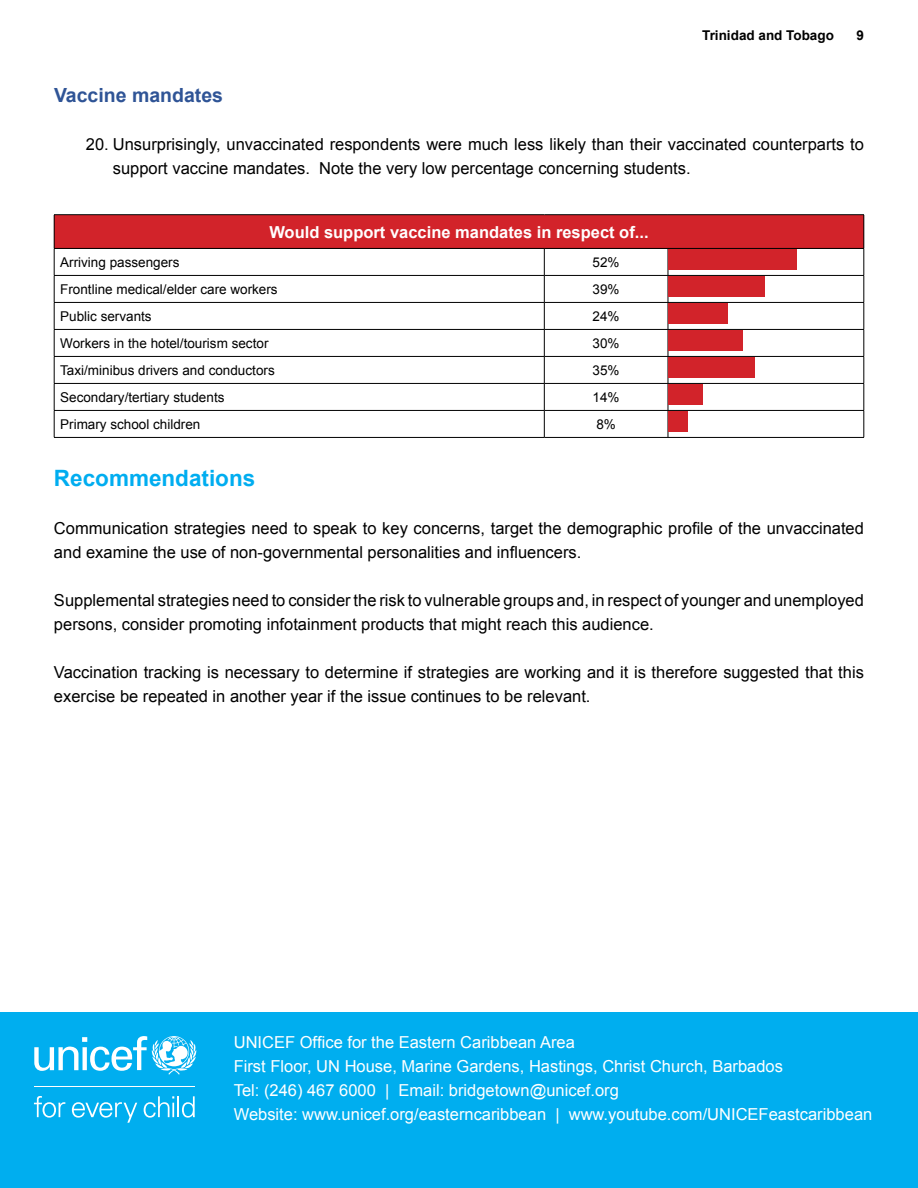
<style>
.page{position:relative;width:918px;height:1188px;background:#fff}
.page>*{position:absolute;margin:0;border:0;box-sizing:border-box;transform-origin:0 0}
.t1{font:700 22.5px "Arial";color:#00adf0}
.t2{font:700 19.5px "Arial";color:#2f5496}
.t3{font:16.5px/24px "Arial";color:#000}
.t4{font:16.5px/24px "Arial";color:#fff}
.t5{font:700 16.5px "Arial";color:#fff}
.t6{font:13.5px "Arial";color:#000}
.t7{font:700 13.5px "Arial";color:#000}
</style>
<div class="page">
<div style="left:54px;top:215px;width:810px;height:33px;background:#d2232a"></div>
<hr style="left:54px;top:214px;width:490px;height:1px;background:#000">
<hr style="left:54px;top:215px;width:1px;height:33px;background:#000">
<hr style="left:544px;top:214px;width:124px;height:1px;background:#000">
<hr style="left:668px;top:214px;width:196px;height:1px;background:#000">
<hr style="left:864px;top:215px;width:1px;height:33px;background:#000">
<hr style="left:54px;top:248px;width:490px;height:1px;background:#000">
<hr style="left:544px;top:248px;width:124px;height:1px;background:#000">
<hr style="left:668px;top:248px;width:196px;height:1px;background:#000">
<hr style="left:54px;top:275px;width:490px;height:1px;background:#000">
<hr style="left:544px;top:275px;width:124px;height:1px;background:#000">
<hr style="left:668px;top:275px;width:196px;height:1px;background:#000">
<hr style="left:54px;top:302px;width:490px;height:1px;background:#000">
<hr style="left:544px;top:302px;width:124px;height:1px;background:#000">
<hr style="left:668px;top:302px;width:196px;height:1px;background:#000">
<hr style="left:54px;top:329px;width:490px;height:1px;background:#000">
<hr style="left:544px;top:329px;width:124px;height:1px;background:#000">
<hr style="left:668px;top:329px;width:196px;height:1px;background:#000">
<hr style="left:54px;top:356px;width:490px;height:1px;background:#000">
<hr style="left:544px;top:356px;width:124px;height:1px;background:#000">
<hr style="left:668px;top:356px;width:196px;height:1px;background:#000">
<hr style="left:54px;top:383px;width:490px;height:1px;background:#000">
<hr style="left:544px;top:383px;width:124px;height:1px;background:#000">
<hr style="left:668px;top:383px;width:196px;height:1px;background:#000">
<hr style="left:54px;top:410px;width:490px;height:1px;background:#000">
<svg style="left:54px;top:249px;width:1px;height:188px"></svg>
<hr style="left:544px;top:410px;width:124px;height:1px;background:#000">
<svg style="left:544px;top:249px;width:1px;height:188px"></svg>
<hr style="left:668px;top:410px;width:196px;height:1px;background:#000">
<svg style="left:668px;top:270px;width:1px;height:167px"></svg>
<svg style="left:864px;top:249px;width:1px;height:188px"></svg>
<hr style="left:54px;top:437px;width:490px;height:1px;background:#000">
<hr style="left:544px;top:437px;width:124px;height:1px;background:#000">
<hr style="left:668px;top:437px;width:196px;height:1px;background:#000">
<div style="left:668px;top:249px;width:129px;height:21px;background:#d2232a"></div>
<div style="left:668px;top:276px;width:97px;height:21px;background:#d2232a"></div>
<div style="left:668px;top:303px;width:60px;height:21px;background:#d2232a"></div>
<div style="left:668px;top:330px;width:74px;height:21px;background:#d2232a"></div>
<div style="left:668px;top:357px;width:87px;height:21px;background:#d2232a"></div>
<div style="left:668px;top:384px;width:35px;height:21px;background:#d2232a"></div>
<div style="left:668px;top:411px;width:20px;height:21px;background:#d2232a"></div>
<div style="left:0;top:1013px;width:918px;height:175px;background:#00aeef"></div>
<svg style="left:34px;top:1036px;width:162px;height:39px"></svg>
<hr style="left:34px;top:1086px;width:161px;height:1px;background:#fff">
<svg style="left:34px;top:1096px;width:31px;height:22px"></svg>
<svg style="left:72px;top:1102px;width:65px;height:21px"></svg>
<svg style="left:144px;top:1096px;width:51px;height:22px"></svg>
<p class="t7" style="left:702px;top:26px;width:133px">Trinidad and Tobago</p>
<p class="t7" style="left:857px;top:26px;width:9px">9</p>
<p class="t2" style="left:54px;top:82px;width:171px">Vaccine mandates</p>
<p class="t3" style="left:113px;top:132px;width:753px;text-indent:-27px">20. Unsurprisingly, unvaccinated respondents were much less likely than their vaccinated counterparts to support vaccine mandates. Note the very low percentage concerning students.</p>
<p class="t5" style="left:269px;top:221px;width:381px">Would support vaccine mandates in respect of...</p>
<p class="t6" style="left:60px;top:253px;width:121px">Arriving passengers</p>
<p class="t6" style="left:593px;top:253px;width:29px">52%</p>
<p class="t6" style="left:60px;top:280px;width:219px">Frontline medical/elder care workers</p>
<p class="t6" style="left:593px;top:280px;width:29px">39%</p>
<p class="t6" style="left:60px;top:307px;width:93px">Public servants</p>
<p class="t6" style="left:593px;top:307px;width:29px">24%</p>
<p class="t6" style="left:60px;top:334px;width:210px">Workers in the hotel/tourism sector</p>
<p class="t6" style="left:593px;top:334px;width:29px">30%</p>
<p class="t6" style="left:60px;top:361px;width:216px">Taxi/minibus drivers and conductors</p>
<p class="t6" style="left:593px;top:361px;width:29px">35%</p>
<p class="t6" style="left:60px;top:388px;width:166px">Secondary/tertiary students</p>
<p class="t6" style="left:593px;top:388px;width:29px">14%</p>
<p class="t6" style="left:60px;top:415px;width:142px">Primary school children</p>
<p class="t6" style="left:596px;top:415px;width:21px">8%</p>
<h1 class="t1" style="left:54px;top:463px;width:203px">Recommendations</h1>
<p class="t3" style="left:54px;top:516px;width:811px">Communication strategies need to speak to key concerns, target the demographic profile of the unvaccinated and examine the use of non-governmental personalities and influencers.</p>
<p class="t3" style="left:54px;top:588px;width:811px">Supplemental strategies need to consider the risk to vulnerable groups and, in respect of younger and unemployed persons, consider promoting infotainment products that might reach this audience.</p>
<p class="t3" style="left:54px;top:660px;width:811px">Vaccination tracking is necessary to determine if strategies are working and it is therefore suggested that this exercise be repeated in another year if the issue continues to be relevant.</p>
<p class="t4" style="left:234px;top:1031px;width:640px">UNICEF Office for the Eastern Caribbean Area<br>First Floor, UN House, Marine Gardens, Hastings, Christ Church, Barbados<br>Tel: (246) 467 6000 | Email: bridgetown@unicef.org<br>Website: www.unicef.org/easterncaribbean | www.youtube.com/UNICEFeastcaribbean</p>
</div>
